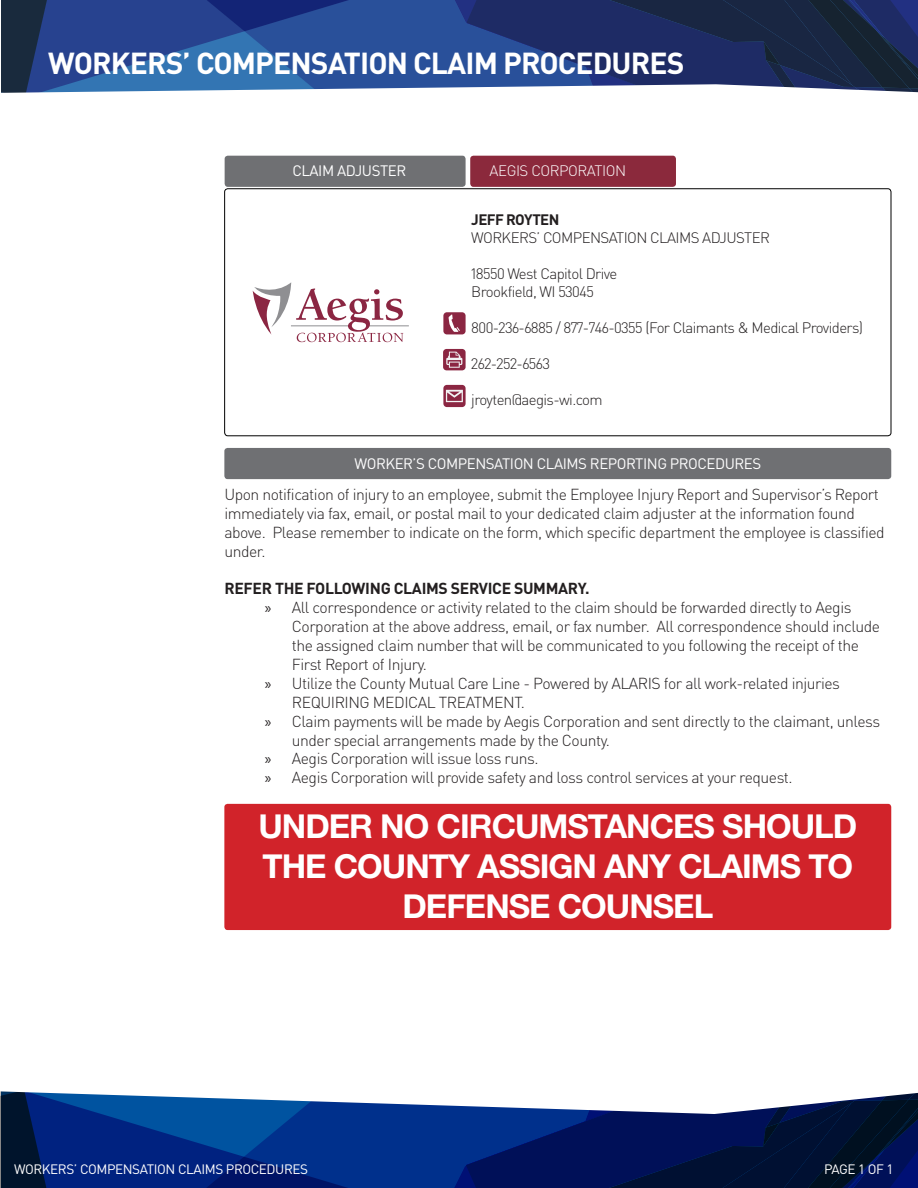
<style>
.page{position:relative;width:918px;height:1188px;background:#fff}
.page>*{position:absolute;margin:0;border:0;box-sizing:border-box;transform-origin:0 0}
.t1{font:700 33px/39.6px "Helvetica Neue LT Std";letter-spacing:-.03em;color:#fff;text-align:center}
.t2{font:700 30px "DINOT";letter-spacing:-.03em;color:#fff}
.t3{font:300 15.75px/18.9px "DINOT";letter-spacing:-.03em;color:#231f20}
.t4{font:700 15.75px "DINOT";letter-spacing:-.02em;color:#231f20}
.t5{font:300 15px "DINOT";letter-spacing:-.04em;color:#231f20}
.t6{font:15px "DINOT";letter-spacing:-.03em;color:#fff}
.t7{font:300 15px "DINOT";letter-spacing:-.03em;color:#fff}
.t8{font:700 15px "DINOT";letter-spacing:-.04em;color:#231f20}
.t9{font:13.5px "DINOT";letter-spacing:-.03em;color:#fff}
.s1{font-family:"Myriad Pro";font-weight:400}
</style>
<div class="page">
<div style="left:224px;top:448px;width:667px;height:31px;background:#6f7073;border-radius:3px"></div>
<div style="left:224px;top:804px;width:667px;height:126px;background:#d1232a;border-radius:3px"></div>
<svg style="left:1px;top:0;width:917px;height:93px;background:#2d477f"></svg>
<div style="left:225px;top:189px;width:666px;height:247px;border:1px solid #000;border-radius:3px"></div>
<div style="left:225px;top:156px;width:241px;height:31px;background:#6f7073;border-radius:3px"></div>
<div style="left:470px;top:156px;width:206px;height:31px;background:#8b293c;border-radius:3px"></div>
<div style="left:443px;top:312px;width:23px;height:22px;background:#8b2642;border-radius:3px"></div>
<svg style="left:448px;top:315px;width:12px;height:17px"></svg>
<div style="left:443px;top:349px;width:23px;height:21px;background:#8b2642;border-radius:3px"></div>
<svg style="left:446px;top:352px;width:16px;height:16px"></svg>
<svg style="left:443px;top:385px;width:23px;height:22px"></svg>
<svg style="left:446px;top:390px;width:17px;height:12px"></svg>
<hr style="left:369px;top:326px;width:40px;height:1px;background:#8f8f92">
<svg style="left:253px;top:282px;width:150px;height:60px"></svg>
<svg style="left:1px;top:1114px;width:917px;height:74px;background:#001f67"></svg>
<svg style="left:0;top:1091px;width:918px;height:23px"></svg>
<p class="t2" style="left:48px;top:43px;width:638px">WORKERS’ COMPENSATION CLAIM PROCEDURES</p>
<p class="t6" style="left:292px;top:162px;width:115px">CLAIM ADJUSTER</p>
<p class="t7" style="left:490px;top:162px;width:138px">AEGIS CORPORATION</p>
<p class="t8" style="left:471px;top:210px;width:90px">JEFF ROYTEN</p>
<p class="t5" style="left:471px;top:228px;width:300px">WORKERS’ COMPENSATION CLAIMS ADJUSTER</p>
<p class="t5" style="left:471px;top:264px;width:148px">18550 West Capitol Drive</p>
<p class="t5" style="left:471px;top:282px;width:124px">Brookfield, WI 53045</p>
<p class="t5" style="left:471px;top:318px;width:393px">800-236-6885 / 877-746-0355 (For Claimants &amp; Medical Providers)</p>
<p class="t5" style="left:471px;top:354px;width:80px">262-252-6563</p>
<p class="t5" style="left:471px;top:390px;width:133px">jroyten@aegis-wi.com</p>
<p class="t6" style="left:355px;top:454px;width:408px">WORKER’S COMPENSATION CLAIMS REPORTING PROCEDURES</p>
<p class="t3" style="left:224px;top:485px;width:662px">Upon notification of injury to an employee, submit the Employee Injury Report and Supervisor’s Report immediately via fax, email, or postal mail to your dedicated claim adjuster at the information found above. Please remember to indicate on the form, which specific department the employee is classified under.</p>
<p class="t4" style="left:224px;top:578px;width:367px">REFER THE FOLLOWING CLAIMS SERVICE SUMMARY.</p>
<p class="t3" style="left:292px;top:598px;width:590px;text-indent:-27px"><span class="s1">»</span> All correspondence or activity related to the claim should be forwarded directly to Aegis Corporation at the above address, email, or fax number. All correspondence should include the assigned claim number that will be communicated to you following the receipt of the First Report of Injury.</p>
<p class="t3" style="left:292px;top:674px;width:550px;text-indent:-27px"><span class="s1">»</span> Utilize the County Mutual Care Line - Powered by ALARIS for all work-related injuries<br>REQUIRING MEDICAL TREATMENT.</p>
<p class="t3" style="left:292px;top:711px;width:590px;text-indent:-27px"><span class="s1">»</span> Claim payments will be made by Aegis Corporation and sent directly to the claimant, unless under special arrangements made by the County.</p>
<p class="t3" style="left:265px;top:749px;width:275px"><span class="s1">»</span> Aegis Corporation will issue loss runs.</p>
<p class="t3" style="left:265px;top:768px;width:529px"><span class="s1">»</span> Aegis Corporation will provide safety and loss control services at your request.</p>
<p class="t1" style="left:259px;top:806px;width:600px">UNDER NO CIRCUMSTANCES SHOULD<br>THE COUNTY ASSIGN ANY CLAIMS TO<br>DEFENSE COUNSEL</p>
<p class="t9" style="left:14px;top:1161px;width:296px">WORKERS’ COMPENSATION CLAIMS PROCEDURES</p>
<p class="t9" style="left:824px;top:1161px;width:71px">PAGE 1 OF 1</p>
</div>
